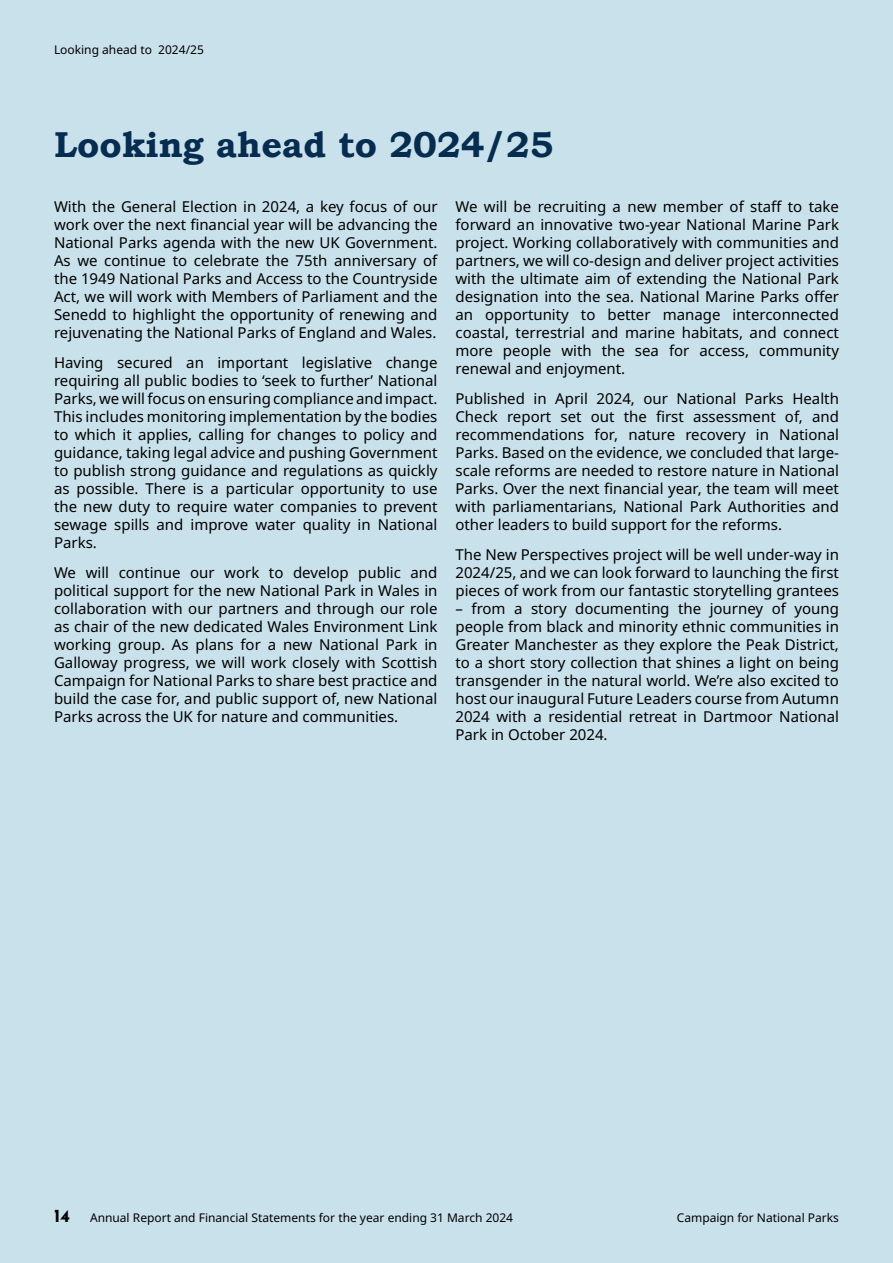
<style>
.page{position:relative;width:893px;height:1263px;background:#c9e1eb}
.page>*{position:absolute;margin:0;border:0;box-sizing:border-box;transform-origin:0 0}
.t1{font:700 36px "Bookman Old Style";color:#062c50}
.t2{font:15px/18px "Noto Sans";color:#000;text-align:justify}
.t3{font:12px "Noto Sans";color:#000}
.s1{font-family:"Josefin Sans";font-weight:700;font-size:18px}
</style>
<div class="page">
<p class="t3" style="left:54px;top:41px;width:151px">Looking ahead to 2024/25</p>
<h1 class="t1" style="left:54px;top:119px;width:501px">Looking ahead to 2024/25</h1>
<p class="t2" style="left:54px;top:198px;width:385px">With the General Election in 2024, a key focus of our work over the next financial year will be advancing the National Parks agenda with the new UK Government.<br>As we continue to celebrate the 75th anniversary of the 1949 National Parks and Access to the Countryside Act, we will work with Members of Parliament and the Senedd to highlight the opportunity of renewing and rejuvenating the National Parks of England and Wales.</p>
<p class="t2" style="left:54px;top:354px;width:385px">Having secured an important legislative change requiring all public bodies to ‘seek to further’ National Parks, we will focus on ensuring compliance and impact.<br>This includes monitoring implementation by the bodies to which it applies, calling for changes to policy and guidance, taking legal advice and pushing Government to publish strong guidance and regulations as quickly as possible. There is a particular opportunity to use the new duty to require water companies to prevent sewage spills and improve water quality in National Parks.</p>
<p class="t2" style="left:54px;top:564px;width:385px">We will continue our work to develop public and political support for the new National Park in Wales in collaboration with our partners and through our role as chair of the new dedicated Wales Environment Link working group. As plans for a new National Park in Galloway progress, we will work closely with Scottish Campaign for National Parks to share best practice and build the case for, and public support of, new National Parks across the UK for nature and communities.</p>
<p class="t2" style="left:455px;top:198px;width:385px">We will be recruiting a new member of staff to take forward an innovative two-year National Marine Park project. Working collaboratively with communities and partners, we will co-design and deliver project activities with the ultimate aim of extending the National Park designation into the sea. National Marine Parks offer an opportunity to better manage interconnected coastal, terrestrial and marine habitats, and connect more people with the sea for access, community renewal and enjoyment.</p>
<p class="t2" style="left:455px;top:390px;width:385px">Published in April 2024, our National Parks Health Check report set out the first assessment of, and recommendations for, nature recovery in National Parks. Based on the evidence, we concluded that large&shy;scale reforms are needed to restore nature in National Parks. Over the next financial year, the team will meet with parliamentarians, National Park Authorities and other leaders to build support for the reforms.</p>
<p class="t2" style="left:455px;top:546px;width:385px">The New Perspectives project will be well under-way in 2024/25, and we can look forward to launching the first pieces of work from our fantastic storytelling grantees</p>
<p class="t2" style="left:455px;top:600px;width:385px">– from a story documenting the journey of young people from black and minority ethnic communities in Greater Manchester as they explore the Peak District, to a short story collection that shines a light on being transgender in the natural world. We’re also excited to host our inaugural Future Leaders course from Autumn 2024 with a residential retreat in Dartmoor National Park in October 2024.</p>
<p class="t3" style="left:54px;top:1209px;width:461px"><span class="s1">14</span> Annual Report and Financial Statements for the year ending 31 March 2024</p>
<p class="t3" style="left:677px;top:1209px;width:164px">Campaign for National Parks</p>
</div>
